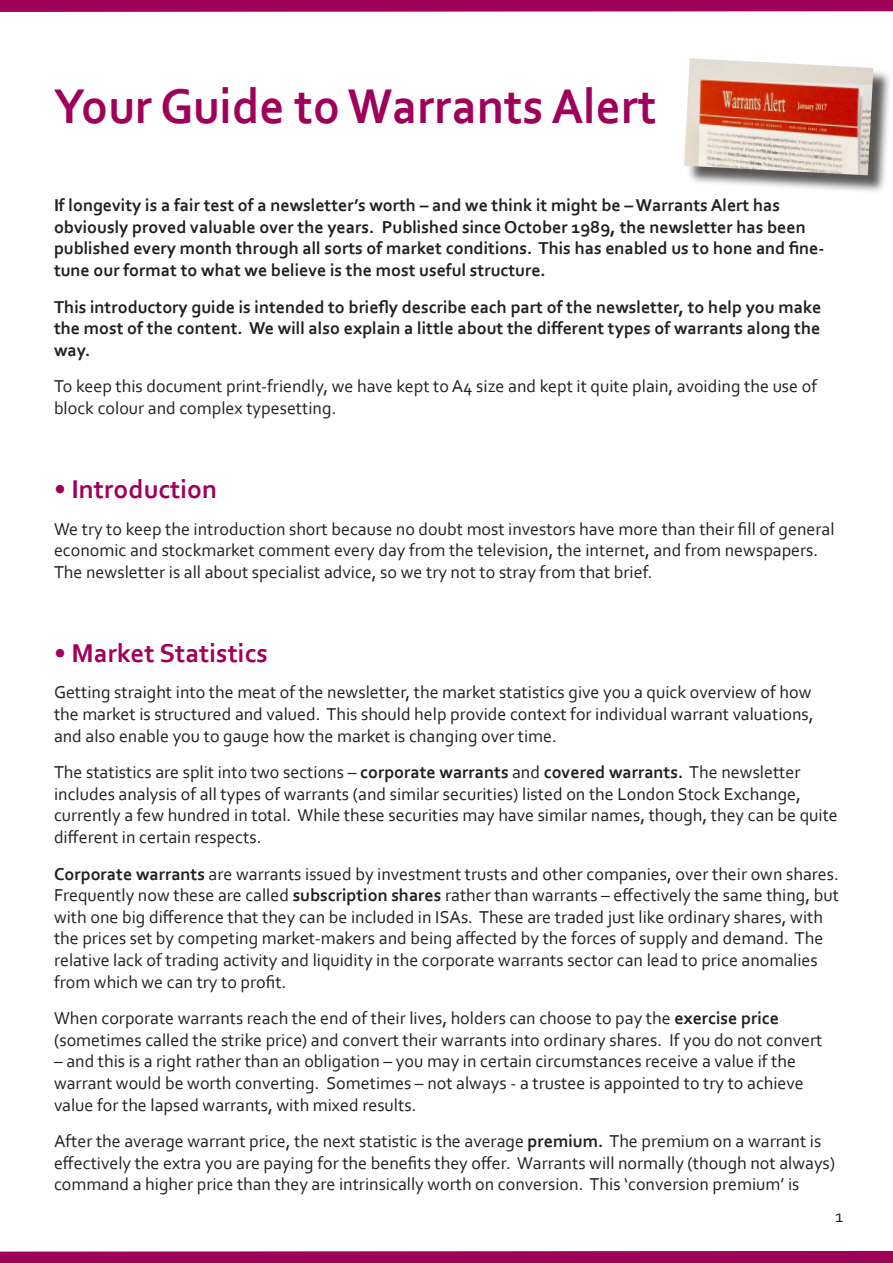
<style>
.page{position:relative;width:893px;height:1263px;background:#fff}
.page>*{position:absolute;margin:0;border:0;box-sizing:border-box;transform-origin:0 0}
.t1{font:700 51px "Corbel";color:#9f0059;scale:.96 1}
.t2{font:700 27px "Corbel";color:#9f0059}
.t3{font:18px/21.6px "Corbel";color:#241f1f}
.t4{font:700 18px/21.6px "Corbel";color:#241f1f}
.s1{font-weight:700}
</style>
<div class="page">
<svg style="left:0;top:0;width:893px;height:12px;background:#a2085e"></svg>
<div style="left:687px;top:61px;width:204px;height:132px;background:#241f1f;opacity:.75"></div>
<img style="left:684px;top:58px;width:189px;height:117px">
<svg style="left:0;top:1250px;width:893px;height:13px;background:#a81869"></svg>
<h1 class="t1" style="left:54px;top:74px;width:629px">Your Guide to Warrants Alert</h1>
<p class="t4" style="left:54px;top:194px;width:772px">If longevity is a fair test of a newsletter’s worth – and we think it might be – Warrants Alert has obviously proved valuable over the years. Published since October 1989, the newsletter has been published every month through all sorts of market conditions. This has enabled us to hone and fine&shy;tune our format to what we believe is the most useful structure.</p>
<p class="t4" style="left:54px;top:295px;width:769px;text-align:justify">This introductory guide is intended to briefly describe each part of the newsletter, to help you make the most of the content. We will also explain a little about the different types of warrants along the way.</p>
<p class="t3" style="left:54px;top:375px;width:765px">To keep this document print-friendly, we have kept to A4 size and kept it quite plain, avoiding the use of block colour and complex typesetting.</p>
<h2 class="t2" style="left:54px;top:472px;width:165px">• Introduction</h2>
<p class="t3" style="left:54px;top:517px;width:782px">We try to keep the introduction short because no doubt most investors have more than their fill of general economic and stockmarket comment every day from the television, the internet, and from newspapers.<br>The newsletter is all about specialist advice, so we try not to stray from that brief.</p>
<h2 class="t2" style="left:54px;top:636px;width:216px">• Market Statistics</h2>
<p class="t3" style="left:54px;top:681px;width:761px;text-align:justify">Getting straight into the meat of the newsletter, the market statistics give you a quick overview of how the market is structured and valued. This should help provide context for individual warrant valuations, and also enable you to gauge how the market is changing over time.</p>
<p class="t3" style="left:54px;top:761px;width:785px">The statistics are split into two sections – <span class="s1">corporate warrants</span> and <span class="s1">covered warrants.</span> The newsletter includes analysis of all types of warrants (and similar securities) listed on the London Stock Exchange, currently a few hundred in total. While these securities may have similar names, though, they can be quite different in certain respects.</p>
<p class="t3" style="left:54px;top:862px;width:786px"><span class="s1">Corporate warrants</span> are warrants issued by investment trusts and other companies, over their own shares.<br>Frequently now these are called <span class="s1">subscription shares</span> rather than warrants – effectively the same thing, but with one big difference that they can be included in ISAs. These are traded just like ordinary shares, with the prices set by competing market-makers and being affected by the forces of supply and demand. The relative lack of trading activity and liquidity in the corporate warrants sector can lead to price anomalies from which we can try to profit.</p>
<p class="t3" style="left:54px;top:1007px;width:770px">When corporate warrants reach the end of their lives, holders can choose to pay the <span class="s1">exercise price </span>(sometimes called the strike price) and convert their warrants into ordinary shares. If you do not convert</p>
<p class="t3" style="left:54px;top:1050px;width:751px">– and this is a right rather than an obligation – you may in certain circumstances receive a value if the warrant would be worth converting. Sometimes – not always - a trustee is appointed to try to achieve value for the lapsed warrants, with mixed results.</p>
<p class="t3" style="left:54px;top:1130px;width:783px">After the average warrant price, the next statistic is the average <span class="s1">premium.</span> The premium on a warrant is effectively the extra you are paying for the benefits they offer. Warrants will normally (though not always) command a higher price than they are intrinsically worth on conversion. This ‘conversion premium’ is</p>
<p class="t3" style="left:835px;top:1205px;width:10px">1</p>
</div>
